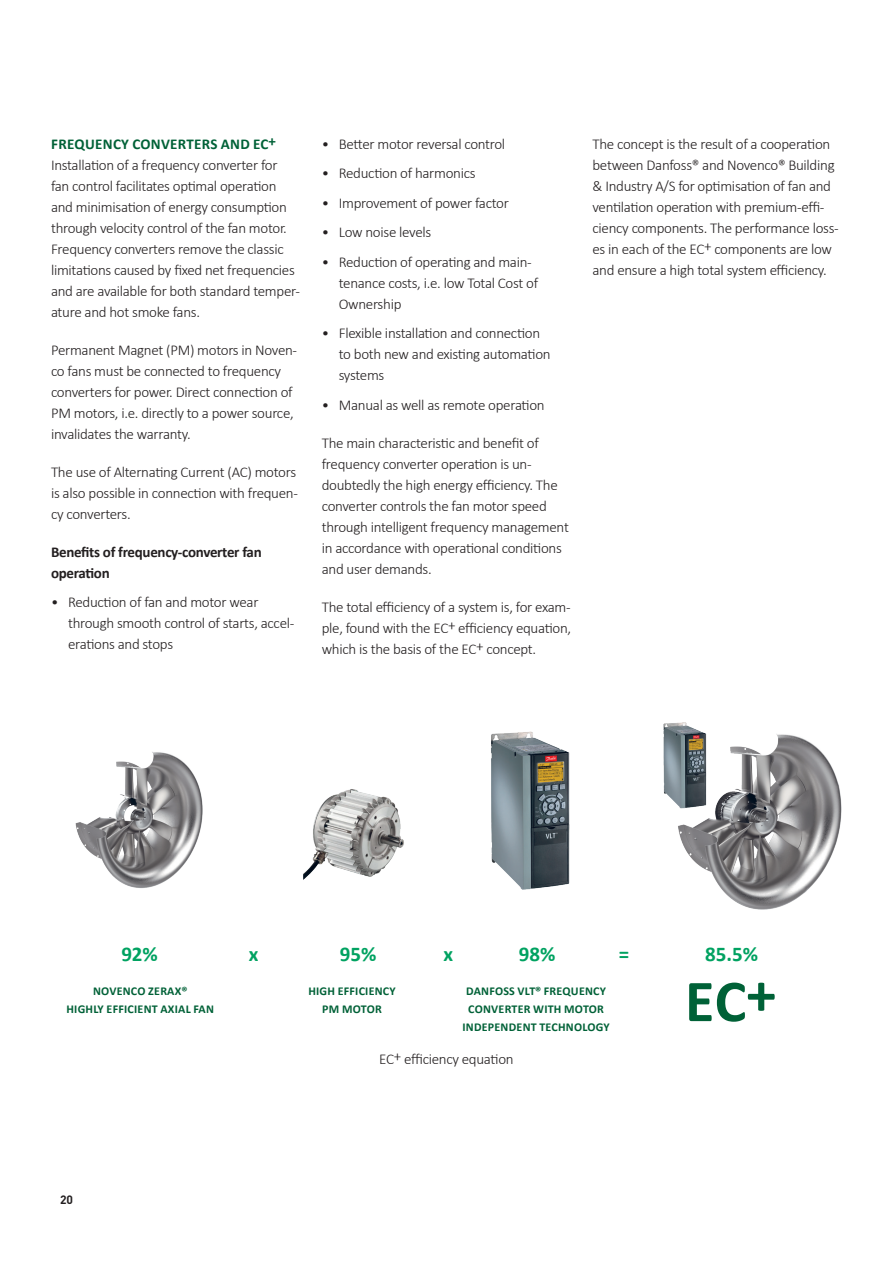
<style>
.page{position:relative;width:893px;height:1263px;background:#fff}
.page>*{position:absolute;margin:0;border:0;box-sizing:border-box;transform-origin:0 0}
.t1{font:700 60px "Calibri";color:#006137}
.t2{font:700 21px "Calibri";color:#00a261}
.t3{font:300 15px/21px "Calibri";letter-spacing:-.02em;color:#231f20}
.t4{font:700 15px/21px "Calibri";letter-spacing:-.02em;color:#231f20}
.t5{font:700 15px "Calibri";letter-spacing:.02em;color:#006137}
.t6{font:700 12px/18px "Calibri";letter-spacing:.02em;color:#006137;text-align:center}
.t7{font:700 12px "DINOT";color:#231f20}
</style>
<div class="page">
<img style="left:303px;top:789px;width:101px;height:91px">
<img style="left:75px;top:752px;width:128px;height:136px">
<img style="left:678px;top:734px;width:164px;height:176px">
<img style="left:491px;top:731px;width:79px;height:159px">
<img style="left:663px;top:722px;width:49px;height:91px">
<p class="t5" style="left:51px;top:133px;width:226px">FREQUENCY CONVERTERS AND EC+</p>
<p class="t3" style="left:51px;top:154px;width:251px">Installation of a frequency converter for<br>fan control facilitates optimal operation and minimisation of energy consumption through velocity control of the fan motor.<br>Frequency converters remove the classic limitations caused by fixed net frequencies and are available for both standard temper&shy;ature and hot smoke fans.</p>
<p class="t3" style="left:51px;top:339px;width:248px">Permanent Magnet (PM) motors in Noven&shy;co fans must be connected to frequency converters for power. Direct connection of PM motors, i.e. directly to a power source, invalidates the warranty.</p>
<p class="t3" style="left:51px;top:461px;width:248px;text-align:justify">The use of Alternating Current (AC) motors is also possible in connection with frequen&shy;cy converters.</p>
<p class="t4" style="left:51px;top:541px;width:212px">Benefits of frequency-converter fan operation</p>
<p class="t3" style="left:68px;top:592px;width:228px;text-indent:-17px">• Reduction of fan and motor wear through smooth control of starts, accel&shy;erations and stops</p>
<p class="t3" style="left:322px;top:133px;width:185px">• Better motor reversal control</p>
<p class="t3" style="left:322px;top:163px;width:155px">• Reduction of harmonics</p>
<p class="t3" style="left:322px;top:192px;width:189px">• Improvement of power factor</p>
<p class="t3" style="left:322px;top:222px;width:111px">• Low noise levels</p>
<p class="t3" style="left:339px;top:251px;width:201px;text-indent:-17px">• Reduction of operating and main&shy;tenance costs, i.e. low Total Cost of<br>Ownership</p>
<p class="t3" style="left:339px;top:323px;width:213px;text-indent:-17px">• Flexible installation and connection to both new and existing automation systems</p>
<p class="t3" style="left:322px;top:394px;width:224px">• Manual as well as remote operation</p>
<p class="t3" style="left:322px;top:432px;width:249px">The main characteristic and benefit of frequency converter operation is un&shy;doubtedly the high energy efficiency. The converter controls the fan motor speed through intelligent frequency management in accordance with operational conditions and user demands.</p>
<p class="t3" style="left:322px;top:596px;width:251px;text-align:justify">The total efficiency of a system is, for exam&shy;ple, found with the EC+ efficiency equation, which is the basis of the EC+ concept.</p>
<p class="t3" style="left:592px;top:133px;width:248px">The concept is the result of a cooperation between Danfoss® and Novenco® Building &amp; Industry A/S for optimisation of fan and ventilation operation with premium-effi&shy;ciency components. The performance loss&shy;es in each of the EC+ components are low and ensure a high total system efficiency.</p>
<h2 class="t2" style="left:121px;top:939px;width:38px">92%</h2>
<h2 class="t2" style="left:249px;top:939px;width:11px">x</h2>
<h2 class="t2" style="left:340px;top:939px;width:38px">95%</h2>
<h2 class="t2" style="left:443px;top:939px;width:11px">x</h2>
<h2 class="t2" style="left:519px;top:939px;width:38px">98%</h2>
<h2 class="t2" style="left:619px;top:939px;width:12px">=</h2>
<h2 class="t2" style="left:705px;top:939px;width:54px">85.5%</h2>
<p class="t6" style="left:66px;top:982px;width:149px">NOVENCO ZERAX®<br>HIGHLY EFFICIENT AXIAL FAN</p>
<h1 class="t1" style="left:685px;top:959px;width:93px">EC+</h1>
<p class="t6" style="left:462px;top:982px;width:149px">DANFOSS VLT® FREQUENCY<br>CONVERTER WITH MOTOR<br>INDEPENDENT TECHNOLOGY</p>
<p class="t6" style="left:308px;top:982px;width:89px">HIGH EFFICIENCY<br>PM MOTOR</p>
<p class="t7" style="left:60px;top:1192px;width:14px">20</p>
<p class="t3" style="left:379px;top:1049px;width:136px">EC+ efficiency equation</p>
</div>
